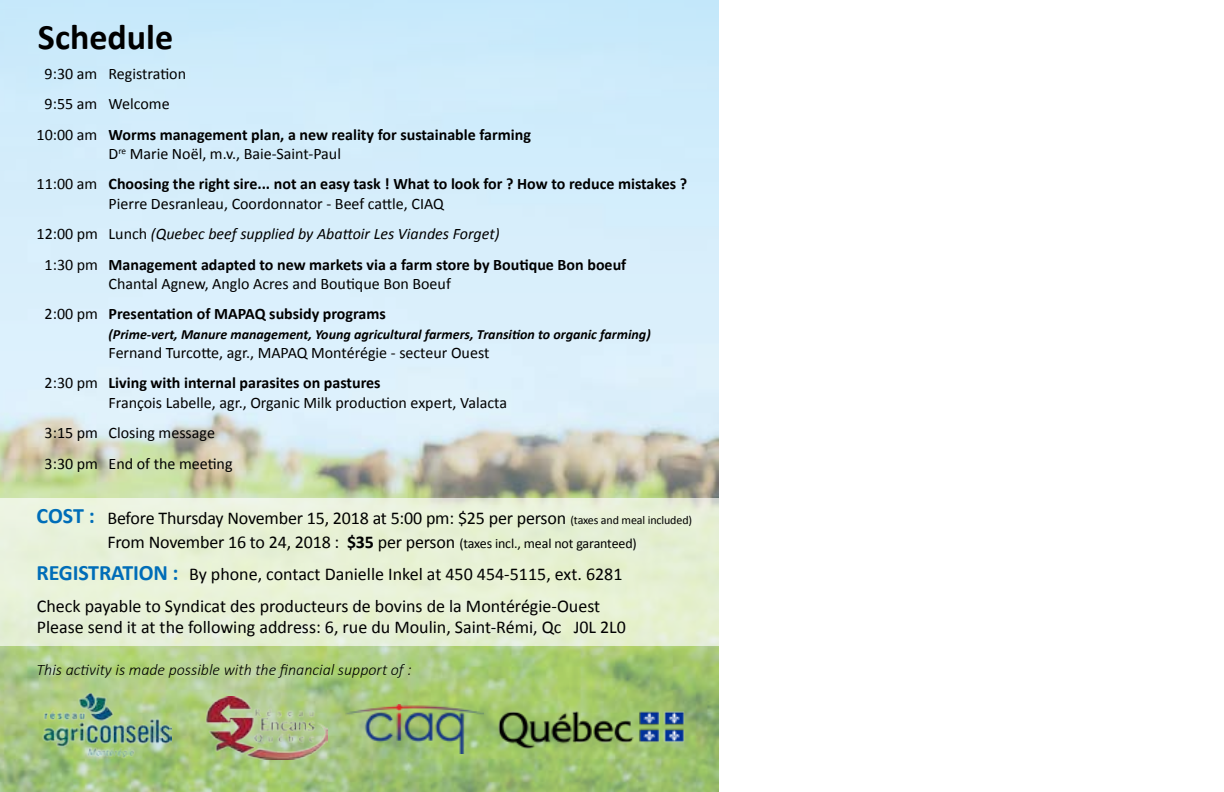
<style>
.page{position:relative;width:1224px;height:792px;background:#fff}
.page>*{position:absolute;margin:0;border:0;box-sizing:border-box;transform-origin:0 0}
.t1{font:700 36px "Calibri";color:#000}
.t2{font:700 22px "Calibri";letter-spacing:-.01em;color:#006db8}
.t3{font:18px/24px "Calibri";color:#000}
.t4{font:16px/30.6px "Calibri";color:#000}
.t5{font:700 16px/30.6px "Calibri";color:#000}
.t6{font:italic 16px "Calibri";color:#000}
.t7{font:italic 300 16px "Calibri";color:#000}
.t8{font:italic 700 14px "Calibri";color:#000}
.s1{font-weight:400}
.s2{font-style:normal}
.s3{font-weight:700}
.s4{font-size:12px}
.s5{font-size:14px}
</style>
<div class="page">
<img style="left:0;top:0;width:718px;height:792px">
<svg style="left:0;top:499px;width:719px;height:147px;background:#e7f0d6"></svg>
<img style="left:42px;top:693px;width:129px;height:69px">
<img style="left:197px;top:696px;width:130px;height:63px">
<img style="left:345px;top:704px;width:139px;height:49px">
<img style="left:492px;top:704px;width:212px;height:52px">
<h1 class="t1" style="left:38px;top:14px;width:137px">Schedule</h1>
<p class="t4" style="left:45px;top:58px;width:143px">9:30 am Registration</p>
<p class="t4" style="left:45px;top:89px;width:127px">9:55 am Welcome</p>
<p class="t5" style="left:37px;top:119px;width:496px"><span class="s1">10:00 am</span> Worms management plan, a new reality for sustainable farming</p>
<p class="t5" style="left:37px;top:138px;width:652px;text-indent:72px"><span class="s1">D</span><sup>re</sup> <span class="s1">Marie Noël, m.v., Baie-Saint-Paul<br>11:00 am</span> Choosing the right sire... not an easy task ! What to look for ? How to reduce mistakes ?</p>
<p class="t4" style="left:109px;top:188px;width:337px">Pierre Desranleau, Coordonnator - Beef cattle, CIAQ</p>
<p class="t6" style="left:37px;top:223px;width:465px"><span class="s2">12:00 pm Lunch</span> (Quebec beef supplied by Abattoir Les Viandes Forget)</p>
<p class="t5" style="left:45px;top:249px;width:583px"><span class="s1">1:30 pm</span> Management adapted to new markets via a farm store by Boutique Bon boeuf</p>
<p class="t4" style="left:45px;top:268px;width:408px;text-indent:64px">Chantal Agnew, Anglo Acres and Boutique Bon Boeuf<br>2:00 pm <span class="s3">Presentation of MAPAQ subsidy programs</span></p>
<p class="t8" style="left:109px;top:325px;width:544px">(Prime-vert, Manure management, Young agricultural farmers, Transition to organic farming)</p>
<p class="t4" style="left:45px;top:337px;width:446px;text-indent:64px">Fernand Turcotte, agr., MAPAQ Montérégie - secteur Ouest<br>2:30 pm <span class="s3">Living with internal parasites on pastures</span></p>
<p class="t4" style="left:45px;top:387px;width:464px;text-indent:64px">François Labelle, agr., Organic Milk production expert, Valacta<br>3:15 pm Closing message<br>3:30 pm End of the meeting</p>
<h2 class="t2" style="left:37px;top:502px;width:60px">COST :</h2>
<p class="t3" style="left:107px;top:506px;width:586px">Before Thursday November 15, 2018 at 5:00 pm: $25 per person <span class="s4">(taxes and meal included)<br></span>From November 16 to 24, 2018 : <span class="s3">$35</span> per person <span class="s5">(taxes incl., meal not garanteed)</span></p>
<p class="t3" style="left:37px;top:559px;width:587px;line-height:31.2px;text-indent:152px">By phone, contact Danielle Inkel at 450 454-5115, ext. 6281<br>Check payable to Syndicat des producteurs de bovins de la Montérégie-Ouest</p>
<p class="t3" style="left:37px;top:615px;width:591px">Please send it at the following address: 6, rue du Moulin, Saint-Rémi, Qc J0L 2L0</p>
<h2 class="t2" style="left:37px;top:559px;width:144px">REGISTRATION :</h2>
<p class="t7" style="left:37px;top:659px;width:377px">This activity is made possible with the financial support of :</p>
</div>
